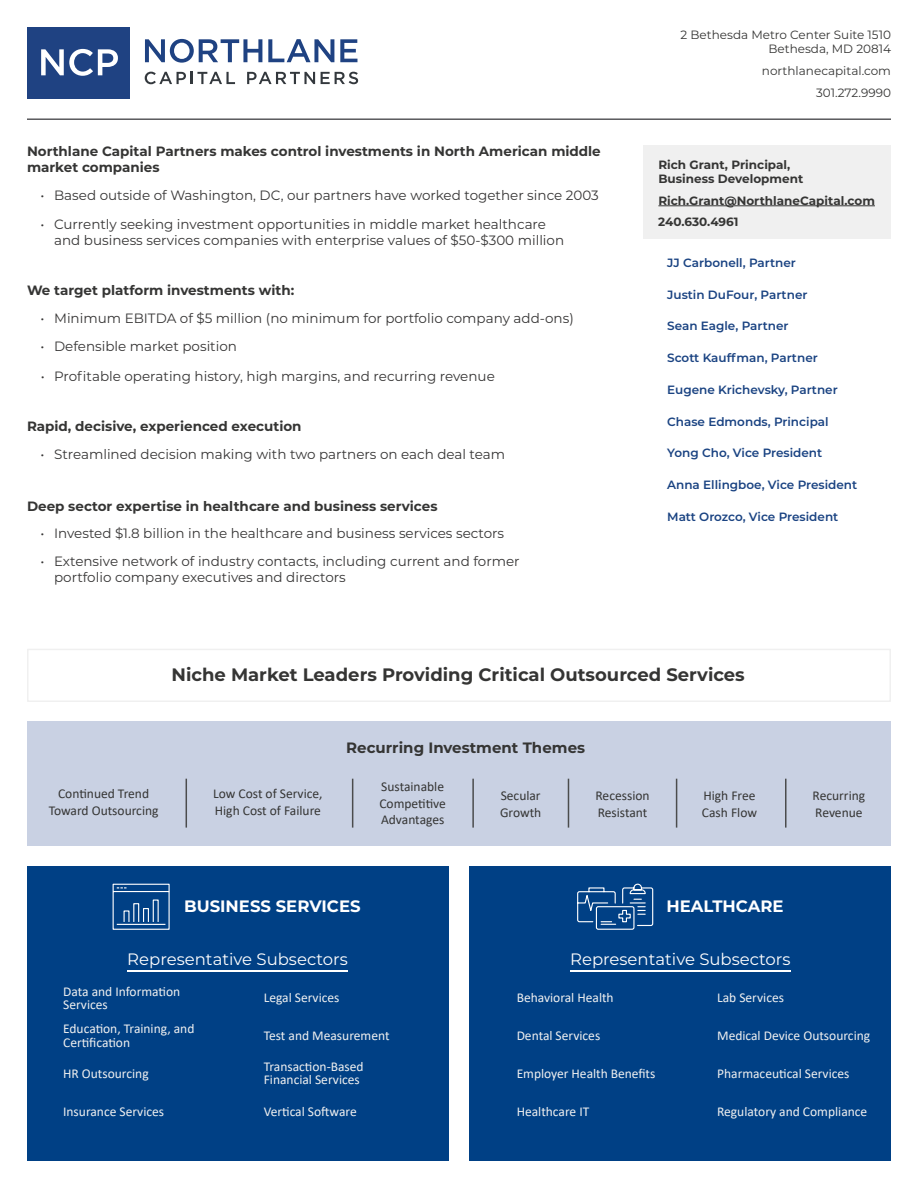
<style>
.page{position:relative;width:918px;height:1188px;background:#fff}
.page>*{position:absolute;margin:0;border:0;box-sizing:border-box;transform-origin:0 0}
.Heading_Style_1{font:700 18px "Montserrat";color:#353534}
.Paragraph_Style{font:16.5px "Montserrat";color:#fff}
.Heading_Style_2{font:700 16.5px "Montserrat";color:#fff}
.Heading_Style_2-2{font:700 15px "Montserrat";color:#353534}
.t1{font:13.5px/16.2px "Montserrat";color:#363535}
.Paragraph_Style__Bullets{font:13.5px/13.5px "Calibri";color:#f0f0f0}
.Heading_Style_2-3{font:700 13.5px/16.2px "Montserrat";color:#353534}
.Paragraph_Style__calibri{font:13.5px/16.2px "Calibri";color:#353534}
.Heading_Style_1-2{font:600 12px "Montserrat";color:#1a4382}
.Heading_Style_1-3{font:700 12px "Montserrat";color:#353534}
.Paragraph_Style__Address{font:12px/14.4px "Montserrat";color:#353534;text-align:right}
</style>
<div class="page">
<div style="left:27px;top:867px;width:421px;height:294px;background:#004085"></div>
<div style="left:470px;top:866px;width:421px;height:295px;background:#004085"></div>
<div style="left:27px;top:722px;width:864px;height:124px;background:#c9d1e3"></div>
<div style="left:643px;top:145px;width:248px;height:93px;background:#f0f0f0"></div>
<svg style="left:145px;top:39px;width:212px;height:24px"></svg>
<svg style="left:321px;top:72px;width:37px;height:12px"></svg>
<svg style="left:247px;top:72px;width:68px;height:12px"></svg>
<svg style="left:145px;top:72px;width:90px;height:12px"></svg>
<div style="left:27px;top:27px;width:103px;height:71px;background:#1f4282"></div>
<svg style="left:41px;top:49px;width:77px;height:27px"></svg>
<hr style="left:658px;top:206px;width:217px;height:1px;background:#353534">
<div style="left:27px;top:649px;width:864px;height:53px;border:2px solid #f0f0f0"></div>
<hr style="left:186px;top:779px;width:1px;height:49px;background:#4b4c4d">
<hr style="left:352px;top:779px;width:1px;height:49px;background:#4b4c4d">
<hr style="left:472px;top:779px;width:2px;height:49px;background:#4b4c4d">
<hr style="left:568px;top:779px;width:1px;height:49px;background:#4b4c4d">
<hr style="left:676px;top:779px;width:1px;height:49px;background:#4b4c4d">
<hr style="left:785px;top:779px;width:2px;height:49px;background:#4b4c4d">
<svg style="left:112px;top:883px;width:58px;height:47px"></svg>
<svg style="left:577px;top:884px;width:77px;height:46px"></svg>
<hr style="left:127px;top:971px;width:221px;height:1px;background:#fff">
<hr style="left:570px;top:971px;width:221px;height:1px;background:#fff">
<hr style="left:27px;top:118px;width:864px;height:2px;background:#5a5a5d">
<p class="Heading_Style_2-3" style="left:27px;top:143px;width:575px">Northlane Capital Partners makes control investments in North American middle market companies</p>
<p class="t1" style="left:41px;top:187px;width:560px">• Based outside of Washington, DC, our partners have worked together since 2003</p>
<p class="t1" style="left:54px;top:216px;width:512px;text-indent:-13px">• Currently seeking investment opportunities in middle market healthcare and business services companies with enterprise values of $50-$300 million</p>
<p class="Heading_Style_2-3" style="left:27px;top:281px;width:269px">We target platform investments with:</p>
<p class="t1" style="left:41px;top:310px;width:535px">• Minimum EBITDA of $5 million (no minimum for portfolio company add-ons)</p>
<p class="t1" style="left:41px;top:338px;width:198px">• Defensible market position</p>
<p class="t1" style="left:41px;top:367px;width:456px">• Profitable operating history, high margins, and recurring revenue</p>
<p class="Heading_Style_2-3" style="left:27px;top:418px;width:276px">Rapid, decisive, experienced execution</p>
<p class="t1" style="left:41px;top:446px;width:466px">• Streamlined decision making with two partners on each deal team</p>
<p class="Heading_Style_2-3" style="left:27px;top:497px;width:412px">Deep sector expertise in healthcare and business services</p>
<p class="t1" style="left:41px;top:525px;width:465px">• Invested $1.8 billion in the healthcare and business services sectors</p>
<p class="t1" style="left:54px;top:553px;width:467px;text-indent:-13px">• Extensive network of industry contacts, including current and former portfolio company executives and directors</p>
<p class="Paragraph_Style__Address" style="left:681px;top:27px;width:212px">2 Bethesda Metro Center Suite 1510<br>Bethesda, MD 20814</p>
<p class="Paragraph_Style__Address" style="left:762px;top:63px;width:131px">northlanecapital.com</p>
<p class="Paragraph_Style__Address" style="left:816px;top:85px;width:76px">301.272.9990</p>
<p class="Heading_Style_1-3" style="left:658px;top:156px;width:133px">Rich Grant, Principal,</p>
<p class="Heading_Style_1-3" style="left:658px;top:170px;width:146px">Business Development</p>
<p class="Heading_Style_1-3" style="left:658px;top:192px;width:218px">Rich.Grant@NorthlaneCapital.com</p>
<p class="Heading_Style_1-3" style="left:658px;top:213px;width:82px">240.630.4961</p>
<p class="Heading_Style_1-2" style="left:667px;top:254px;width:130px">JJ Carbonell, Partner</p>
<p class="Heading_Style_1-2" style="left:667px;top:286px;width:142px">Justin DuFour, Partner</p>
<p class="Heading_Style_1-2" style="left:667px;top:318px;width:123px">Sean Eagle, Partner</p>
<p class="Heading_Style_1-2" style="left:667px;top:349px;width:152px">Scott Kauffman, Partner</p>
<p class="Heading_Style_1-2" style="left:667px;top:381px;width:172px">Eugene Krichevsky, Partner</p>
<p class="Heading_Style_1-2" style="left:667px;top:413px;width:163px">Chase Edmonds, Principal</p>
<p class="Heading_Style_1-2" style="left:667px;top:445px;width:157px">Yong Cho, Vice President</p>
<p class="Heading_Style_1-2" style="left:667px;top:476px;width:192px">Anna Ellingboe, Vice President</p>
<p class="Heading_Style_1-2" style="left:667px;top:508px;width:173px">Matt Orozco, Vice President</p>
<p class="Heading_Style_1" style="left:172px;top:661px;width:575px">Niche Market Leaders Providing Critical Outsourced Services</p>
<p class="Heading_Style_2-2" style="left:346px;top:736px;width:240px">Recurring Investment Themes</p>
<p class="Paragraph_Style__calibri" style="left:49px;top:785px;width:111px;text-align:center">Continued Trend<br>Toward Outsourcing</p>
<p class="Paragraph_Style__calibri" style="left:213px;top:785px;width:111px">Low Cost of Service,<br>High Cost of Failure</p>
<p class="Paragraph_Style__calibri" style="left:379px;top:778px;width:68px">Sustainable<br>Competitive<br>Advantages</p>
<p class="Paragraph_Style__calibri" style="left:500px;top:788px;width:43px">Secular<br>Growth</p>
<p class="Paragraph_Style__calibri" style="left:596px;top:788px;width:56px">Recession<br>Resistant</p>
<p class="Paragraph_Style__calibri" style="left:702px;top:787px;width:57px">High Free<br>Cash Flow</p>
<p class="Paragraph_Style__calibri" style="left:813px;top:787px;width:54px">Recurring<br>Revenue</p>
<p class="Heading_Style_2" style="left:184px;top:894px;width:178px">BUSINESS SERVICES</p>
<p class="Heading_Style_2" style="left:667px;top:894px;width:119px">HEALTHCARE</p>
<p class="Paragraph_Style" style="left:127px;top:948px;width:222px">Representative Subsectors</p>
<p class="Paragraph_Style" style="left:570px;top:948px;width:222px">Representative Subsectors</p>
<p class="Paragraph_Style__Bullets" style="left:63px;top:984px;width:119px">Data and Information<br>Services</p>
<p class="Paragraph_Style__Bullets" style="left:264px;top:991px;width:77px">Legal Services</p>
<p class="Paragraph_Style__Bullets" style="left:517px;top:991px;width:99px">Behavioral Health</p>
<p class="Paragraph_Style__Bullets" style="left:717px;top:991px;width:68px">Lab Services</p>
<p class="Paragraph_Style__Bullets" style="left:63px;top:1022px;width:133px">Education, Training, and<br>Certification</p>
<p class="Paragraph_Style__Bullets" style="left:264px;top:1028px;width:127px">Test and Measurement</p>
<p class="Paragraph_Style__Bullets" style="left:517px;top:1028px;width:85px">Dental Services</p>
<p class="Paragraph_Style__Bullets" style="left:717px;top:1028px;width:155px">Medical Device Outsourcing</p>
<p class="Paragraph_Style__Bullets" style="left:63px;top:1066px;width:87px">HR Outsourcing</p>
<p class="Paragraph_Style__Bullets" style="left:264px;top:1059px;width:101px">Transaction-Based<br>Financial Services</p>
<p class="Paragraph_Style__Bullets" style="left:517px;top:1066px;width:140px">Employer Health Benefits</p>
<p class="Paragraph_Style__Bullets" style="left:717px;top:1066px;width:134px">Pharmaceutical Services</p>
<p class="Paragraph_Style__Bullets" style="left:63px;top:1104px;width:102px">Insurance Services</p>
<p class="Paragraph_Style__Bullets" style="left:264px;top:1104px;width:94px">Vertical Software</p>
<p class="Paragraph_Style__Bullets" style="left:517px;top:1104px;width:74px">Healthcare IT</p>
<p class="Paragraph_Style__Bullets" style="left:717px;top:1104px;width:152px">Regulatory and Compliance</p>
</div>
